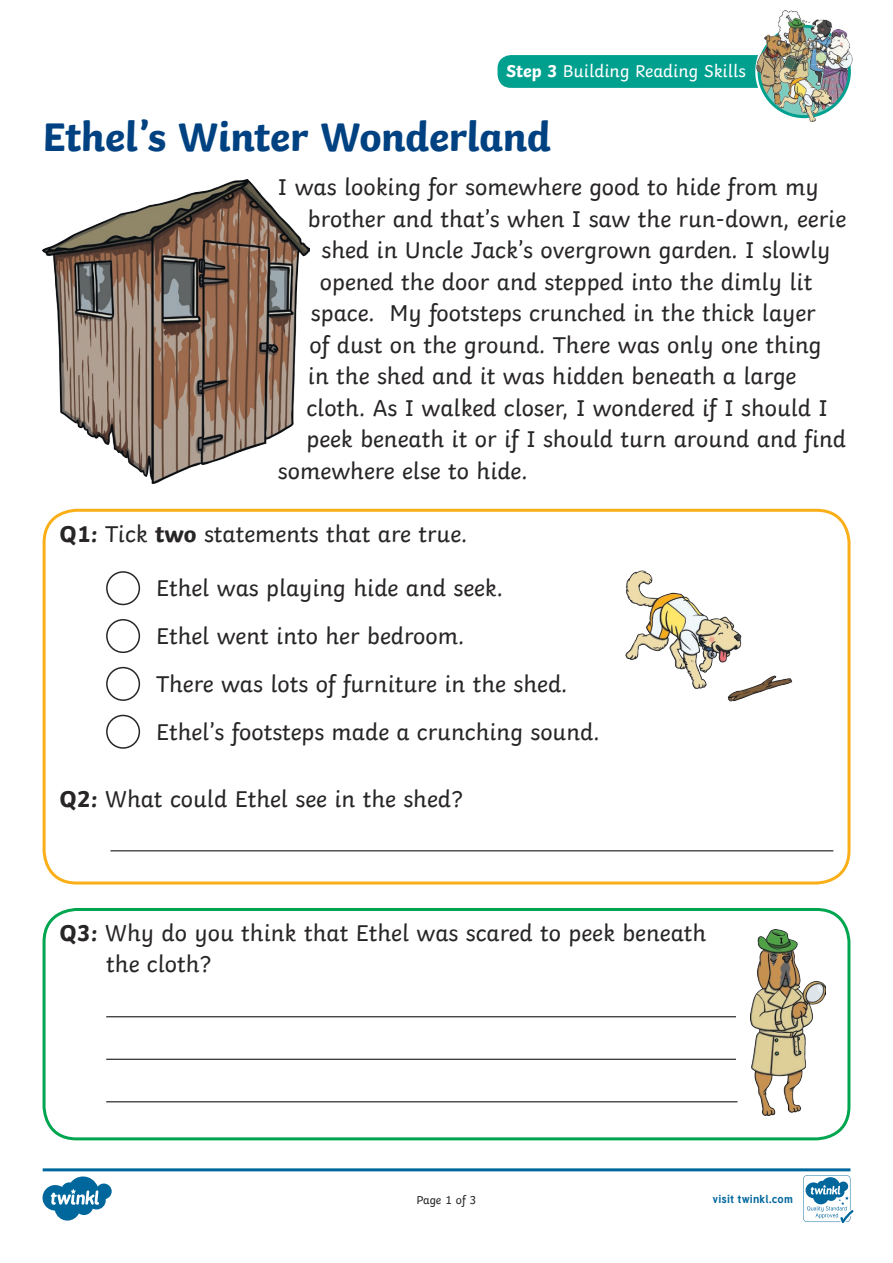
<style>
.page{position:relative;width:893px;height:1263px;background:#fff}
.page>*{position:absolute;margin:0;border:0;box-sizing:border-box;transform-origin:0 0}
.Heading_1{font:700 42px "Twinkl";letter-spacing:-.01em;color:#004281}
.KS1_Body_Copy{font:24px/31.5px "Twinkl";color:#282526}
.KS1_Body_Copy-2{font:18px "Twinkl";color:#fff}
.Page_Numbers{font:12px "Twinkl";letter-spacing:-.005em;color:#282526}
.t1{font:700 11.4px "Tuffy";letter-spacing:.015em;color:#00679d}
.s1{font-weight:700}
</style>
<div class="page">
<div style="left:497px;top:55px;width:353px;height:33px;background:#00a08f;border-radius:14px"></div>
<img style="left:759px;top:73px;width:18px;height:34px">
<img style="left:834px;top:70px;width:15px;height:37px">
<img style="left:778px;top:10px;width:65px;height:62px">
<img style="left:786px;top:18px;width:31px;height:48px">
<img style="left:756px;top:34px;width:47px;height:39px">
<img style="left:816px;top:29px;width:37px;height:41px">
<img style="left:777px;top:66px;width:57px;height:56px">
<div style="left:43px;top:509px;width:807px;height:375px;border:3px solid #faaf18;border-radius:33px"></div>
<hr style="left:110px;top:850px;width:723px;height:1px;background:#282526">
<div style="left:43px;top:908px;width:807px;height:232px;border:3px solid #00a54f;border-radius:33px"></div>
<hr style="left:106px;top:1016px;width:630px;height:1px;background:#282526">
<hr style="left:106px;top:1059px;width:630px;height:1px;background:#282526">
<hr style="left:106px;top:1101px;width:631px;height:1px;background:#282526">
<img style="left:750px;top:930px;width:75px;height:186px">
<div style="left:106px;top:571px;width:34px;height:34px;border:2px solid #282526;border-radius:50%"></div>
<div style="left:106px;top:619px;width:34px;height:34px;border:2px solid #282526;border-radius:50%"></div>
<div style="left:106px;top:667px;width:34px;height:34px;border:2px solid #282526;border-radius:50%"></div>
<div style="left:106px;top:715px;width:34px;height:34px;border:2px solid #282526;border-radius:50%"></div>
<img style="left:625px;top:570px;width:168px;height:132px">
<img style="left:43px;top:180px;width:267px;height:303px">
<svg style="left:43px;top:1168px;width:810px;height:55px"></svg>
<p class="KS1_Body_Copy-2" style="left:506px;top:58px;width:241px"><span class="s1">Step 3</span> Building Reading Skills</p>
<p class="Heading_1" style="left:42px;top:102px;width:510px">Ethel’s Winter Wonderland</p>
<p class="KS1_Body_Copy" style="left:278px;top:169px;width:542px">I was looking for somewhere good to hide from my</p>
<p class="KS1_Body_Copy" style="left:308px;top:201px;width:540px">brother and that’s when I saw the run-down, eerie</p>
<p class="KS1_Body_Copy" style="left:321px;top:232px;width:511px">shed in Uncle Jack’s overgrown garden. I slowly</p>
<p class="KS1_Body_Copy" style="left:320px;top:264px;width:494px">opened the door and stepped into the dimly lit</p>
<p class="KS1_Body_Copy" style="left:311px;top:295px;width:506px">space. My footsteps crunched in the thick layer</p>
<p class="KS1_Body_Copy" style="left:309px;top:327px;width:514px">of dust on the ground. There was only one thing</p>
<p class="KS1_Body_Copy" style="left:308px;top:358px;width:490px">in the shed and it was hidden beneath a large</p>
<p class="KS1_Body_Copy" style="left:306px;top:390px;width:523px">cloth. As I walked closer, I wondered if I should I</p>
<p class="KS1_Body_Copy" style="left:306px;top:421px;width:541px">peek beneath it or if I should turn around and find</p>
<p class="KS1_Body_Copy" style="left:278px;top:453px;width:251px">somewhere else to hide.</p>
<p class="KS1_Body_Copy" style="left:59px;top:516px;width:409px"><span class="s1">Q1:</span> Tick <span class="s1">two</span> statements that are true.</p>
<p class="KS1_Body_Copy" style="left:156px;top:570px;width:348px">Ethel was playing hide and seek.</p>
<p class="KS1_Body_Copy" style="left:156px;top:618px;width:310px">Ethel went into her bedroom.</p>
<p class="KS1_Body_Copy" style="left:156px;top:666px;width:413px">There was lots of furniture in the shed.</p>
<p class="KS1_Body_Copy" style="left:156px;top:714px;width:445px">Ethel’s footsteps made a crunching sound.</p>
<p class="KS1_Body_Copy" style="left:59px;top:780px;width:405px"><span class="s1">Q2:</span> What could Ethel see in the shed?</p>
<p class="KS1_Body_Copy" style="left:106px;top:915px;width:602px;text-indent:-47px"><span class="s1">Q3:</span> Why do you think that Ethel was scared to peek beneath the cloth?</p>
<p class="Page_Numbers" style="left:416px;top:1191px;width:62px">Page 1 of 3</p>
<p class="t1" style="left:712px;top:1190px;width:82px">visit twinkl.com</p>
</div>
